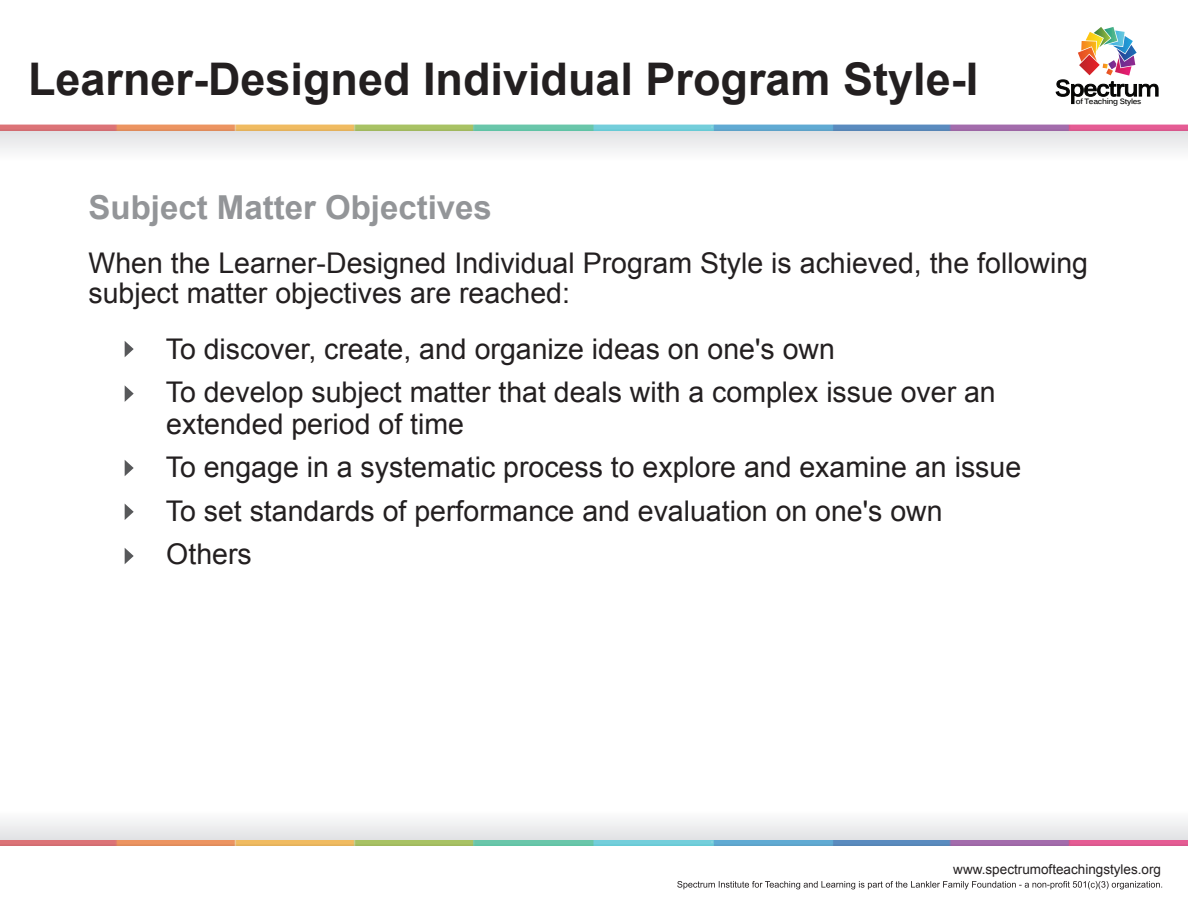
<style>
.page{position:relative;width:1188px;height:918px;background:#fff}
.page>*{position:absolute;margin:0;border:0;box-sizing:border-box;transform-origin:0 0}
.t1{font:700 45px "Arial";color:#231f20}
.t2{font:700 33px "Arial";color:#939598}
.t3{font:28.5px/43.5px "Arial";color:#231f20}
.t4{font:13.5px "Arial";color:#231f20}
.t5{font:700 7.65px "Kalinga";letter-spacing:-.035em;color:#050504}
</style>
<div class="page">
<svg style="left:677px;top:881px;width:485px;height:8px"></svg>
<svg style="left:125px;top:341px;width:9px;height:16px"></svg>
<svg style="left:125px;top:386px;width:9px;height:16px"></svg>
<svg style="left:125px;top:460px;width:9px;height:16px"></svg>
<svg style="left:125px;top:504px;width:9px;height:16px"></svg>
<svg style="left:125px;top:548px;width:9px;height:16px"></svg>
<svg style="left:1055px;top:27px;width:104px;height:77px"></svg>
<div style="left:0;top:131px;width:1188px;height:43px;background:linear-gradient(to bottom,#e3e4e6,#fff)"></div>
<img style="left:0;top:124px;width:1188px;height:7px">
<img style="left:0;top:839px;width:1188px;height:7px">
<div style="left:0;top:796px;width:1188px;height:43px;background:linear-gradient(to bottom,#fff,#e5e6e7)"></div>
<h1 class="t1" style="left:28px;top:48px;width:952px">Learner-Designed Individual Program Style-I</h1>
<p class="t5" style="left:1076px;top:96px;width:67px">of Teaching Styles</p>
<p class="t2" style="left:88px;top:184px;width:405px">Subject Matter Objectives</p>
<p class="t3" style="left:88px;top:248px;width:1001px;line-height:30px">When the Learner-Designed Individual Program Style is achieved, the following subject matter objectives are reached:</p>
<p class="t3" style="left:166px;top:327px;width:832px">To discover, create, and organize ideas on one's own<br>To develop subject matter that deals with a complex issue over an</p>
<p class="t3" style="left:166px;top:402px;width:857px">extended period of time<br>To engage in a systematic process to explore and examine an issue To set standards of performance and evaluation on one's own Others</p>
<p class="t4" style="left:953px;top:860px;width:209px">www.spectrumofteachingstyles.org</p>
</div>
